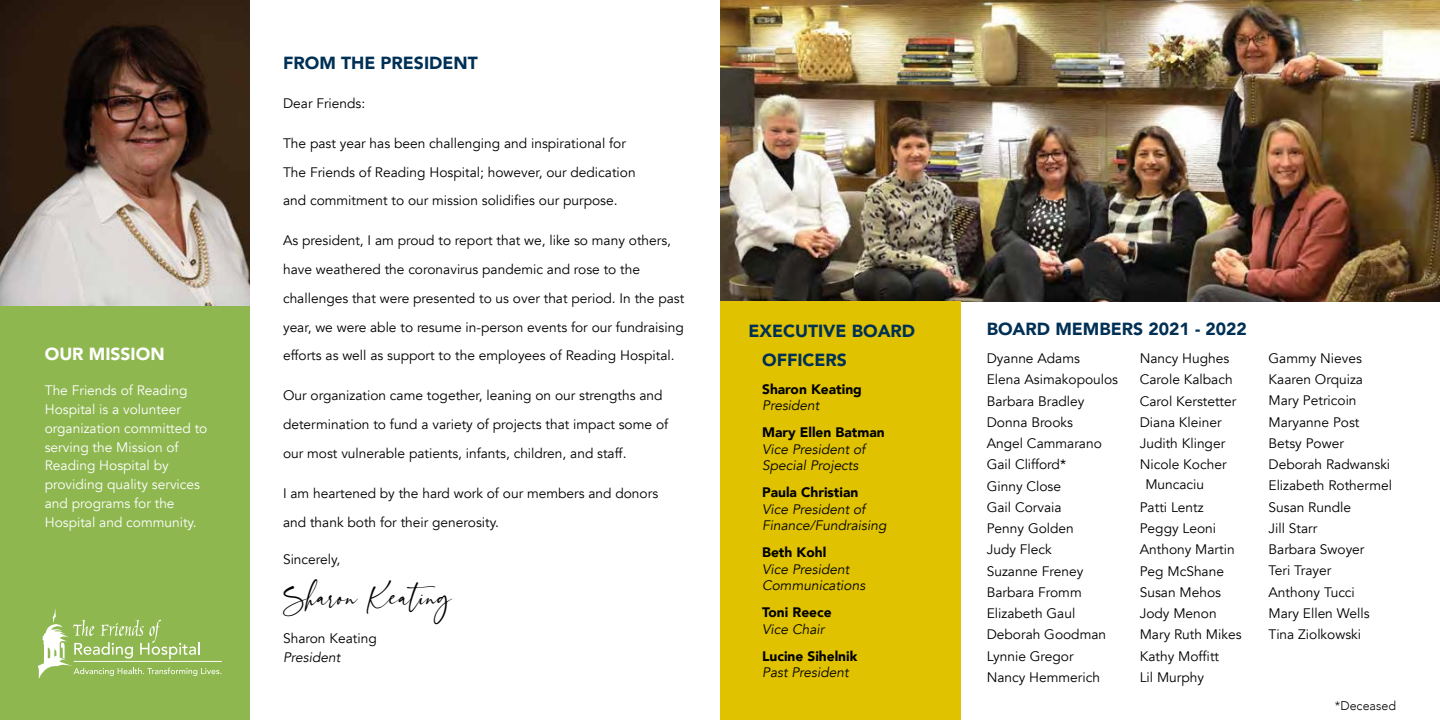
<style>
.page{position:relative;width:1440px;height:720px;background:#fff}
.page>*{position:absolute;margin:0;border:0;box-sizing:border-box;transform-origin:0 0}
.t1{font:26.25px "Forestea Script";color:#000}
.t2{font:900 17.5px/29.5px "Avenir";color:#003055}
.t3{font:900 17.5px "Avenir";color:#fff}
.t4{font:13.75px/21.2px "Avenir";color:#000}
.t5{font:13.75px/18.8px "Avenir";color:#fff}
.t6{font:italic 13.75px/16.2px "Avenir";color:#000}
.t7{font:900 13.75px "Avenir";color:#000}
.t8{font:300 12.5px "Avenir";color:#000}
</style>
<div class="page">
<div style="left:0;top:305px;width:250px;height:415px;background:#8eb750"></div>
<img style="left:0;top:0;width:250px;height:305px">
<hr style="left:74px;top:661px;width:148px;height:1px;background:#fff">
<svg style="left:38px;top:608px;width:183px;height:71px"></svg>
<img style="left:720px;top:0;width:720px;height:301px">
<div style="left:720px;top:301px;width:241px;height:419px;background:#e0c200"></div>
<p class="t3" style="left:45px;top:339px;width:121px">OUR MISSION</p>
<p class="t5" style="left:45px;top:382px;width:164px">The Friends of Reading<br>Hospital is a volunteer organization committed to serving the Mission of<br>Reading Hospital by providing quality services and programs for the<br>Hospital and community.</p>
<p class="t2" style="left:283px;top:47px;width:196px">FROM THE PRESIDENT</p>
<p class="t4" style="left:283px;top:93px;width:84px">Dear Friends:</p>
<p class="t4" style="left:283px;top:129px;width:354px;line-height:28.8px">The past year has been challenging and inspirational for<br>The Friends of Reading Hospital; however, our dedication and commitment to our mission solidifies our purpose.</p>
<p class="t4" style="left:283px;top:226px;width:403px;line-height:28.8px">As president, I am proud to report that we, like so many others, have weathered the coronavirus pandemic and rose to the challenges that were presented to us over that period. In the past year, we were able to resume in-person events for our fundraising efforts as well as support to the employees of Reading Hospital.</p>
<p class="t4" style="left:283px;top:381px;width:387px;line-height:28.8px">Our organization came together, leaning on our strengths and determination to fund a variety of projects that impact some of our most vulnerable patients, infants, children, and staff.</p>
<p class="t4" style="left:283px;top:479px;width:377px;line-height:28.8px">I am heartened by the hard work of our members and donors and thank both for their generosity.</p>
<p class="t4" style="left:283px;top:549px;width:59px">Sincerely,</p>
<h1 class="t1" style="left:283px;top:581px;width:170px">Sharon Keating</h1>
<p class="t4" style="left:283px;top:628px;width:95px">Sharon Keating</p>
<p class="t6" style="left:283px;top:649px;width:59px">President</p>
<p class="t2" style="left:762px;top:315px;width:155px;text-indent:-14px">EXECUTIVE BOARD<br>OFFICERS</p>
<p class="t7" style="left:762px;top:377px;width:101px">Sharon Keating</p>
<p class="t6" style="left:762px;top:397px;width:59px">President</p>
<p class="t7" style="left:762px;top:421px;width:124px">Mary Ellen Batman</p>
<p class="t6" style="left:762px;top:441px;width:105px">Vice President of<br>Special Projects</p>
<p class="t7" style="left:762px;top:481px;width:98px">Paula Christian</p>
<p class="t6" style="left:762px;top:501px;width:126px">Vice President of<br>Finance/Fundraising</p>
<p class="t7" style="left:762px;top:541px;width:66px">Beth Kohl</p>
<p class="t6" style="left:762px;top:561px;width:105px">Vice President<br>Communications</p>
<p class="t7" style="left:762px;top:601px;width:71px">Toni Reece</p>
<p class="t6" style="left:762px;top:621px;width:64px">Vice Chair</p>
<p class="t7" style="left:762px;top:645px;width:97px">Lucine Sihelnik</p>
<p class="t6" style="left:762px;top:665px;width:88px">Past President</p>
<p class="t2" style="left:987px;top:313px;width:262px">BOARD MEMBERS 2021 - 2022</p>
<p class="t4" style="left:987px;top:348px;width:133px">Dyanne Adams<br>Elena Asimakopoulos<br>Barbara Bradley<br>Donna Brooks<br>Angel Cammarano<br>Gail Clifford*<br>Ginny Close<br>Gail Corvaia<br>Penny Golden<br>Judy Fleck<br>Suzanne Freney<br>Barbara Fromm<br>Elizabeth Gaul<br>Deborah Goodman<br>Lynnie Gregor<br>Nancy Hemmerich</p>
<p class="t4" style="left:1140px;top:348px;width:98px">Nancy Hughes<br>Carole Kalbach<br>Carol Kerstetter<br>Diana Kleiner<br>Judith Klinger<br>Nicole Kocher</p>
<p class="t4" style="left:1140px;top:474px;width:66px;line-height:22.5px;text-align:center">Muncaciu<br>Patti Lentz</p>
<p class="t4" style="left:1140px;top:518px;width:103px">Peggy Leoni<br>Anthony Martin<br>Peg McShane<br>Susan Mehos<br>Jody Menon<br>Mary Ruth Mikes<br>Kathy Moffitt<br>Lil Murphy</p>
<p class="t4" style="left:1269px;top:348px;width:125px">Gammy Nieves<br>Kaaren Orquiza<br>Mary Petricoin<br>Maryanne Post<br>Betsy Power<br>Deborah Radwanski<br>Elizabeth Rothermel<br>Susan Rundle<br>Jill Starr<br>Barbara Swoyer<br>Teri Trayer<br>Anthony Tucci<br>Mary Ellen Wells<br>Tina Ziolkowski</p>
<p class="t8" style="left:1335px;top:698px;width:63px">*Deceased</p>
</div>
